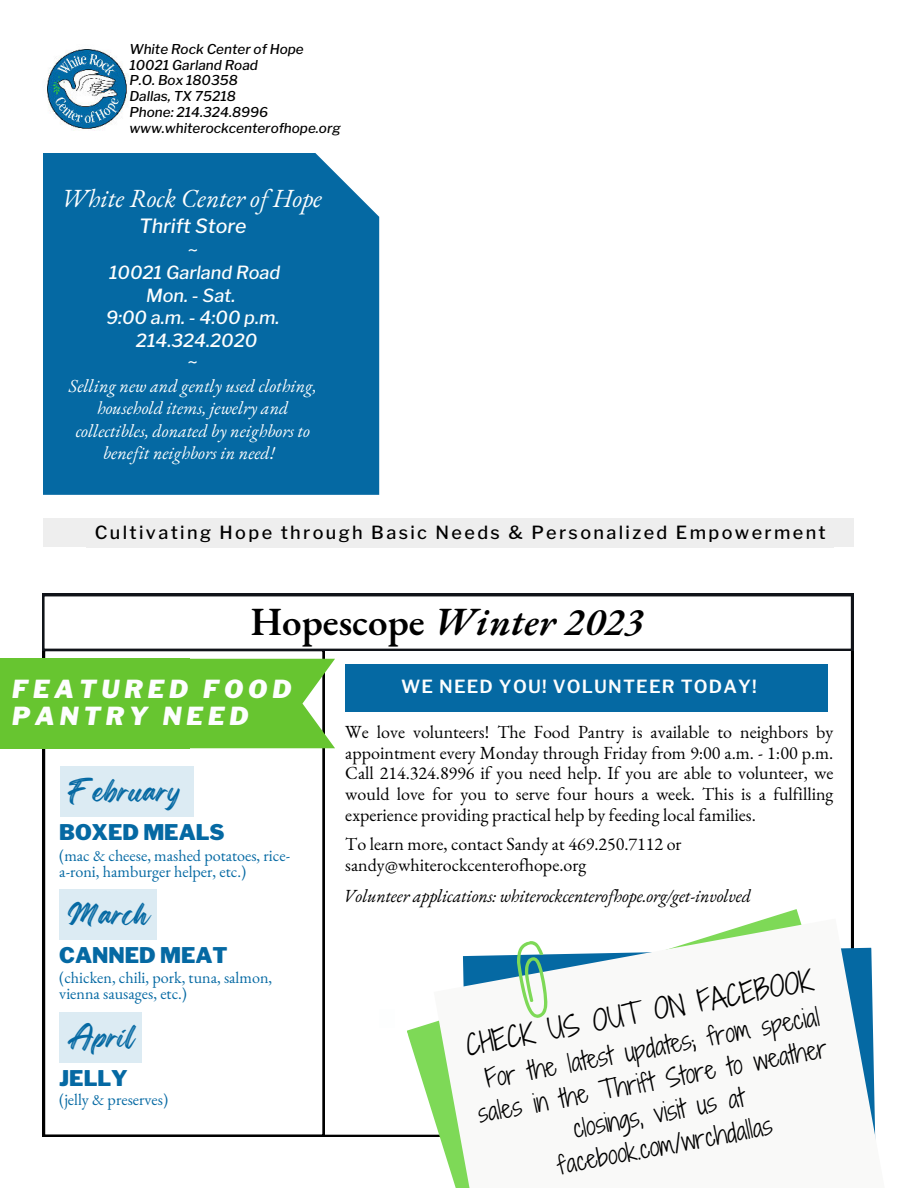
<style>
.page{position:relative;width:918px;height:1188px;background:#fff}
.page>*{position:absolute;margin:0;border:0;box-sizing:border-box;transform-origin:0 0}
.t1{font:italic 600 39px "EB Garamond";color:#000}
.t2{font:28.2px "Regular Brush";color:#0569a3}
.t3{font:27.3px "Shadows Into Light Two";color:#000}
.t4{font:italic 25.5px "EB Garamond";color:#fdfefe}
.t5{font:italic 900 24.75px/27px "Libre Franklin";letter-spacing:.2em;color:#fdfefe}
.t6{font:24.3px/32.7px "Shadows Into Light Two";color:#000;text-align:center}
.t7{font:900 21.45px "Libre Franklin";color:#0569a3}
.t8{font:italic 500 19.5px "Libre Franklin";color:#fdfefe}
.t9{font:18px/20.7px "EB Garamond";color:#000;text-align:justify}
.t10{font:italic 18px/22.5px "EB Garamond";color:#fdfefe;text-align:center}
.t11{font:italic 18px "EB Garamond";letter-spacing:-.01em;color:#000}
.t12{font:500 18px "Libre Franklin";letter-spacing:.13em;color:#000}
.t13{font:italic 500 18px/22.5px "Libre Franklin";color:#fdfefe;text-align:center}
.t14{font:600 18px "Libre Franklin";letter-spacing:.065em;color:#fdfefe}
.t15{font:500 18px "Libre Franklin";color:#fdfefe}
.t16{font:16.05px/16px "EB Garamond";color:#0569a3}
.t17{font:italic 500 13.5px/15.8px "Libre Franklin";color:#000}
.s1{font-style:normal}
</style>
<div class="page">
<svg style="left:42px;top:651px;width:811px;height:486px"></svg>
<svg style="left:43px;top:651px;width:281px;height:486px"></svg>
<svg style="left:42px;top:594px;width:811px;height:57px"></svg>
<div style="left:345px;top:664px;width:483px;height:47px;background:#0569a3"></div>
<div style="left:43px;top:153px;width:336px;height:341px;background:#0569a3"></div>
<img style="left:47px;top:49px;width:82px;height:82px">
<div style="left:379px;top:1010px;width:16px;height:18px;background:#fdfefe"></div>
<div style="left:0;top:659px;width:335px;height:89px;background:#67c530"></div>
<svg style="left:407px;top:909px;width:447px;height:228px"></svg>
<svg style="left:434px;top:919px;width:442px;height:269px"></svg>
<svg style="left:517px;top:941px;width:31px;height:77px"></svg>
<div style="left:43px;top:518px;width:810px;height:29px;background:#eee"></div>
<div style="left:60px;top:766px;width:134px;height:51px;background:#dcebf3"></div>
<div style="left:60px;top:889px;width:97px;height:51px;background:#dcebf3"></div>
<div style="left:60px;top:1012px;width:82px;height:51px;background:#dcebf3"></div>
<p class="t17" style="left:129px;top:41px;width:213px">White Rock Center of Hope<br>10021 Garland Road<br>P.O. Box 180358<br>Dallas, TX 75218<br>Phone: 214.324.8996 www.whiterockcenterofhope.org</p>
<h3 class="t4" style="left:61px;top:182px;width:263px">White Rock Center of Hope</h3>
<p class="t8" style="left:139px;top:214px;width:109px">Thrift Store</p>
<p class="t13" style="left:106px;top:239px;width:176px">~<br>10021 Garland Road<br>Mon. - Sat.<br>9:00 a.m. - 4:00 p.m.<br>214.324.2020</p>
<p class="t15" style="left:188px;top:352px;width:12px">~</p>
<p class="t10" style="left:69px;top:375px;width:249px">Selling new and gently used clothing, household items, jewelry and collectibles, donated by neighbors to benefit neighbors in need!</p>
<p class="t12" style="left:95px;top:522px;width:733px">Cultivating Hope through Basic Needs &amp; Personalized Empowerment</p>
<h1 class="t1" style="left:251px;top:596px;width:395px"><span class="s1">Hopescope</span> Winter 2023</h1>
<p class="t14" style="left:401px;top:676px;width:357px">WE NEED YOU! VOLUNTEER TODAY!</p>
<h3 class="t5" style="left:12px;top:675px;width:281px">FEATURED FOOD<br>PANTRY NEED</h3>
<p class="t9" style="left:345px;top:722px;width:490px">We love volunteers! The Food Pantry is available to neighbors by appointment every Monday through Friday from 9:00 a.m. - 1:00 p.m.<br>Call 214.324.8996 if you need help. If you are able to volunteer, we would love for you to serve four hours a week. This is a fulfilling experience providing practical help by feeding local families.</p>
<p class="t9" style="left:345px;top:834px;width:338px">To learn more, contact Sandy at 469.250.7112 or sandy@whiterockcenterofhope.org</p>
<h2 class="t2" style="left:67px;top:768px;width:115px">February</h2>
<p class="t7" style="left:59px;top:819px;width:167px">BOXED MEALS</p>
<p class="t16" style="left:59px;top:847px;width:232px">(mac &amp; cheese, mashed potatoes, rice&shy;a-roni, hamburger helper, etc.)</p>
<h2 class="t2" style="left:67px;top:892px;width:84px">March</h2>
<p class="t7" style="left:59px;top:942px;width:170px">CANNED MEAT</p>
<p class="t16" style="left:59px;top:970px;width:214px">(chicken, chili, pork, tuna, salmon, vienna sausages, etc.)</p>
<h2 class="t2" style="left:67px;top:1014px;width:69px">April</h2>
<p class="t7" style="left:59px;top:1065px;width:70px">JELLY</p>
<p class="t16" style="left:59px;top:1092px;width:110px">(jelly &amp; preserves)</p>
<p class="t11" style="left:344px;top:884px;width:409px">Volunteer applications: whiterockcenterofhope.org/get-involved</p>
<h3 class="t3" style="left:462px;top:1027px;width:355px;rotate:-11deg">CHECK US OUT ON FACEBOOK</h3>
<h3 class="t6" style="left:469px;top:1066px;width:356px;rotate:-11deg">For the latest updates; from special sales in the Thrift Store to weather closings, visit us at facebook.com/wrchdallas</h3>
</div>
